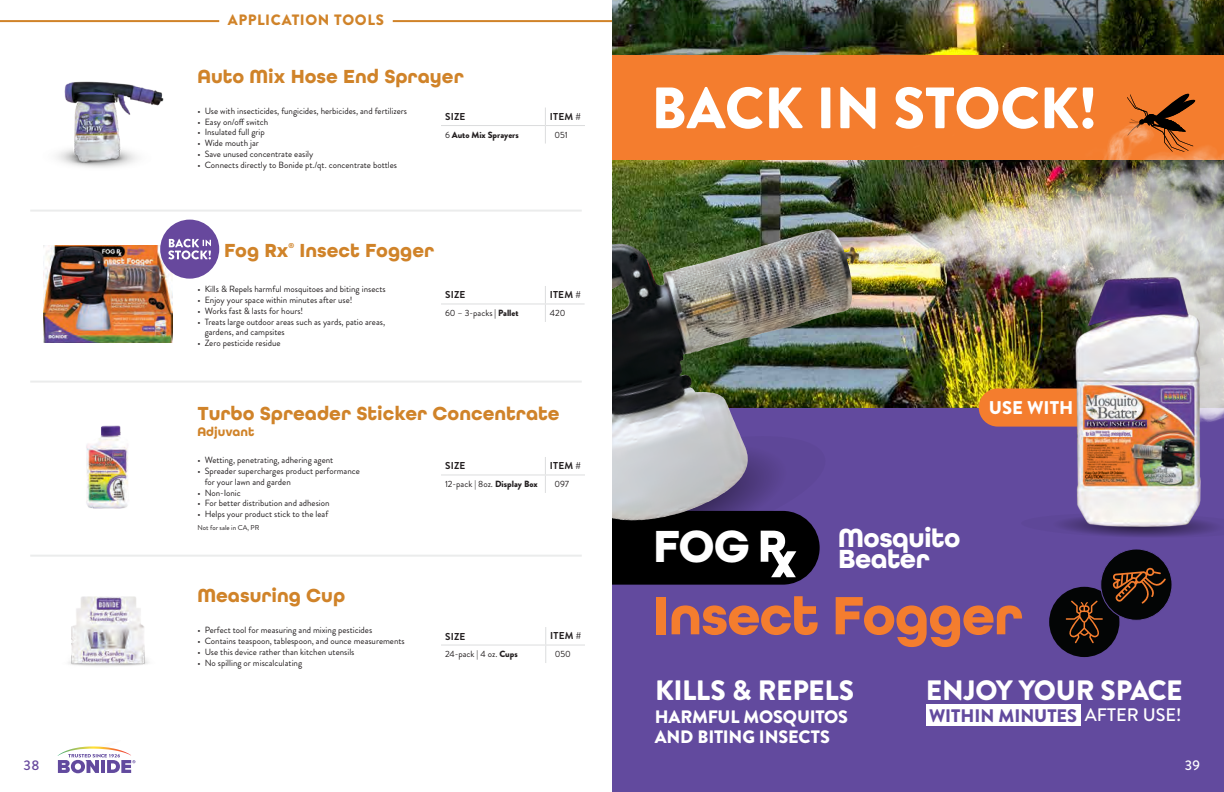
<style>
.page{position:relative;width:1224px;height:792px;background:#fff}
.page>*{position:absolute;margin:0;border:0;box-sizing:border-box;transform-origin:0 0}
.t1{font:900 58.2px "Brandon Grotesque";color:#fff}
.t2{font:700 56.9px "All Round Gothic";letter-spacing:-.02em;color:#f47d2e}
.t3{font:700 47.5px "All Round Gothic";color:#fff}
.t4{font:900 28px "Brandon Grotesque";letter-spacing:-.01em;color:#fff}
.t5{font:700 27.7px/20.9px "All Round Gothic";letter-spacing:-.02em;color:#fff}
.t6{font:700 20px "All Round Gothic";color:#d08329}
.t7{font:900 18.4px "Brandon Grotesque";color:#fff}
.t8{font:900 18.1px "Brandon Grotesque";color:#624a9e}
.t9{font:900 18px/20px "Brandon Grotesque";letter-spacing:-.01em;color:#fff}
.t10{font:900 15px "Brandon Grotesque";letter-spacing:.04em;color:#d08329}
.t11{font:500 14px "Brandon Grotesque";color:#67489d}
.t12{font:500 14px "Brandon Grotesque";color:#fff}
.t13{font:700 13px "All Round Gothic";color:#d08329}
.t14{font:700 10px "Brandon Grotesque";letter-spacing:.02em;color:#231f20}
.t15{font:9px/10.8px "Brandon Grotesque";color:#231f20}
.t16{font:900 9px "Brandon Grotesque";color:#231f20}
.t17{font:700 7.6px "All Round Gothic";color:#d08329}
.t18{font:7px "Brandon Grotesque";color:#231f20}
.s1{font-weight:400}
.s2{font-weight:900}
.s3{font-weight:500;color:#fff}
</style>
<div class="page">
<svg style="left:58px;top:746px;width:77px;height:27px"></svg>
<img style="left:57px;top:81px;width:107px;height:87px">
<hr style="left:441px;top:125px;width:104px;height:1px;background:#dcddde">
<hr style="left:545px;top:125px;width:40px;height:1px;background:#dcddde">
<svg style="left:545px;top:108px;width:1px;height:36px"></svg>
<hr style="left:30px;top:210px;width:552px;height:2px;background:#ebecec">
<img style="left:43px;top:246px;width:129px;height:96px">
<hr style="left:441px;top:303px;width:104px;height:1px;background:#dcddde">
<hr style="left:545px;top:303px;width:40px;height:1px;background:#dcddde">
<svg style="left:545px;top:286px;width:1px;height:36px"></svg>
<hr style="left:30px;top:381px;width:552px;height:2px;background:#ebecec">
<img style="left:86px;top:425px;width:42px;height:83px">
<hr style="left:441px;top:474px;width:104px;height:1px;background:#dcddde">
<hr style="left:545px;top:474px;width:40px;height:1px;background:#dcddde">
<svg style="left:545px;top:457px;width:1px;height:36px"></svg>
<hr style="left:30px;top:555px;width:552px;height:2px;background:#ebecec">
<img style="left:68px;top:597px;width:81px;height:69px">
<hr style="left:441px;top:645px;width:105px;height:1px;background:#dcddde">
<hr style="left:546px;top:645px;width:39px;height:1px;background:#dcddde">
<svg style="left:545px;top:627px;width:1px;height:36px"></svg>
<hr style="left:393px;top:20px;width:219px;height:2px;background:#d08329">
<hr style="left:0;top:20px;width:219px;height:2px;background:#d08329">
<div style="left:160px;top:220px;width:59px;height:59px;background:#67489d;border-radius:50%"></div>
<svg style="left:168px;top:239px;width:43px;height:20px"></svg>
<img style="left:612px;top:0;width:612px;height:792px">
<img style="left:759px;top:229px;width:68px;height:18px">
<div style="left:979px;top:389px;width:95px;height:38px;background:#f47d2e"></div>
<img style="left:1074px;top:273px;width:127px;height:255px">
<div style="left:927px;top:705px;width:154px;height:21px;background:#fff"></div>
<div style="left:1049px;top:587px;width:70px;height:70px;background:#030505;border-radius:50%"></div>
<svg style="left:1066px;top:549px;width:107px;height:94px"></svg>
<h3 class="t11" style="left:24px;top:756px;width:17px">38</h3>
<h3 class="t10" style="left:228px;top:10px;width:158px">APPLICATION TOOLS</h3>
<h3 class="t6" style="left:198px;top:64px;width:268px">Auto Mix Hose End Sprayer</h3>
<p class="t15" style="left:198px;top:105px;width:211px">• Use with insecticides, fungicides, herbicides, and fertilizers</p>
<p class="t15" style="left:198px;top:116px;width:72px">• Easy on/off switch</p>
<p class="t15" style="left:198px;top:127px;width:69px">• Insulated full grip</p>
<p class="t15" style="left:198px;top:138px;width:63px">• Wide mouth jar</p>
<p class="t15" style="left:198px;top:149px;width:117px">• Save unused concentrate easily</p>
<p class="t15" style="left:198px;top:159px;width:201px">• Connects directly to Bonide pt./qt. concentrate bottles</p>
<p class="t14" style="left:445px;top:110px;width:22px">SIZE</p>
<p class="t14" style="left:550px;top:109px;width:33px">ITEM #</p>
<p class="t16" style="left:445px;top:128px;width:75px"><span class="s1">6</span> Auto Mix Sprayers</p>
<p class="t15" style="left:554px;top:129px;width:15px">051</p>
<h3 class="t6" style="left:224px;top:239px;width:66px">Fog Rx</h3>
<p class="t17" style="left:288px;top:241px;width:7px">®</p>
<h3 class="t6" style="left:300px;top:239px;width:136px">Insect Fogger</h3>
<p class="t15" style="left:198px;top:284px;width:190px">• Kills &amp; Repels harmful mosquitoes and biting insects</p>
<p class="t15" style="left:198px;top:295px;width:156px">• Enjoy your space within minutes after use!</p>
<p class="t15" style="left:198px;top:306px;width:107px">• Works fast &amp; lasts for hours!</p>
<p class="t15" style="left:205px;top:316px;width:182px;text-indent:-7px">• Treats large outdoor areas such as yards, patio areas, gardens, and campsites</p>
<p class="t15" style="left:198px;top:338px;width:85px">• Zero pesticide residue</p>
<p class="t14" style="left:445px;top:288px;width:22px">SIZE</p>
<p class="t14" style="left:550px;top:288px;width:33px">ITEM #</p>
<p class="t15" style="left:445px;top:308px;width:75px">60 – 3-packs <span class="s2">| Pallet</span></p>
<p class="t15" style="left:550px;top:308px;width:17px">420</p>
<h3 class="t6" style="left:198px;top:402px;width:364px">Turbo Spreader Sticker Concentrate</h3>
<h3 class="t13" style="left:198px;top:424px;width:58px">Adjuvant</h3>
<p class="t15" style="left:198px;top:455px;width:137px">• Wetting, penetrating, adhering agent</p>
<p class="t15" style="left:205px;top:466px;width:157px;text-indent:-7px">• Spreader supercharges product performance for your lawn and garden</p>
<p class="t15" style="left:198px;top:487px;width:45px">• Non-Ionic</p>
<p class="t15" style="left:198px;top:498px;width:134px">• For better distribution and adhesion</p>
<p class="t15" style="left:198px;top:509px;width:132px">• Helps your product stick to the leaf</p>
<p class="t18" style="left:198px;top:523px;width:63px">Not for sale in CA, PR</p>
<p class="t14" style="left:445px;top:459px;width:22px">SIZE</p>
<p class="t14" style="left:550px;top:459px;width:33px">ITEM #</p>
<p class="t15" style="left:445px;top:479px;width:94px">12-pack | 8oz. <span class="s2">Display Box</span></p>
<p class="t15" style="left:554px;top:479px;width:16px">097</p>
<h3 class="t6" style="left:198px;top:584px;width:149px">Measuring Cup</h3>
<p class="t15" style="left:198px;top:625px;width:176px">• Perfect tool for measuring and mixing pesticides</p>
<p class="t15" style="left:198px;top:636px;width:209px">• Contains teaspoon, tablespoon, and ounce measurements</p>
<p class="t15" style="left:198px;top:647px;width:158px">• Use this device rather than kitchen utensils</p>
<p class="t15" style="left:198px;top:657px;width:106px">• No spilling or miscalculating</p>
<p class="t14" style="left:445px;top:629px;width:22px">SIZE</p>
<p class="t14" style="left:550px;top:629px;width:33px">ITEM #</p>
<p class="t15" style="left:445px;top:649px;width:74px">24-pack | 4 oz. <span class="s2">Cups</span></p>
<p class="t15" style="left:555px;top:649px;width:18px">050</p>
<h1 class="t1" style="left:651px;top:67px;width:447px">BACK IN STOCK!</h1>
<h3 class="t7" style="left:989px;top:394px;width:86px">USE WITH</h3>
<h3 class="t5" style="left:838px;top:528px;width:124px">Mosquito<br>Beater</h3>
<h3 class="t3" style="left:653px;top:518px;width:98px">FOG</h3>
<h2 class="t2" style="left:653px;top:582px;width:371px">Insect Fogger</h2>
<h3 class="t4" style="left:655px;top:670px;width:201px">KILLS &amp; REPELS</h3>
<h3 class="t9" style="left:655px;top:707px;width:195px">HARMFUL MOSQUITOS<br>AND BITING INSECTS</h3>
<h3 class="t4" style="left:926px;top:670px;width:258px">ENJOY YOUR SPACE</h3>
<h3 class="t8" style="left:929px;top:703px;width:254px">WITHIN MINUTES <span class="s3">AFTER USE!</span></h3>
<h3 class="t12" style="left:1185px;top:756px;width:17px">39</h3>
</div>
